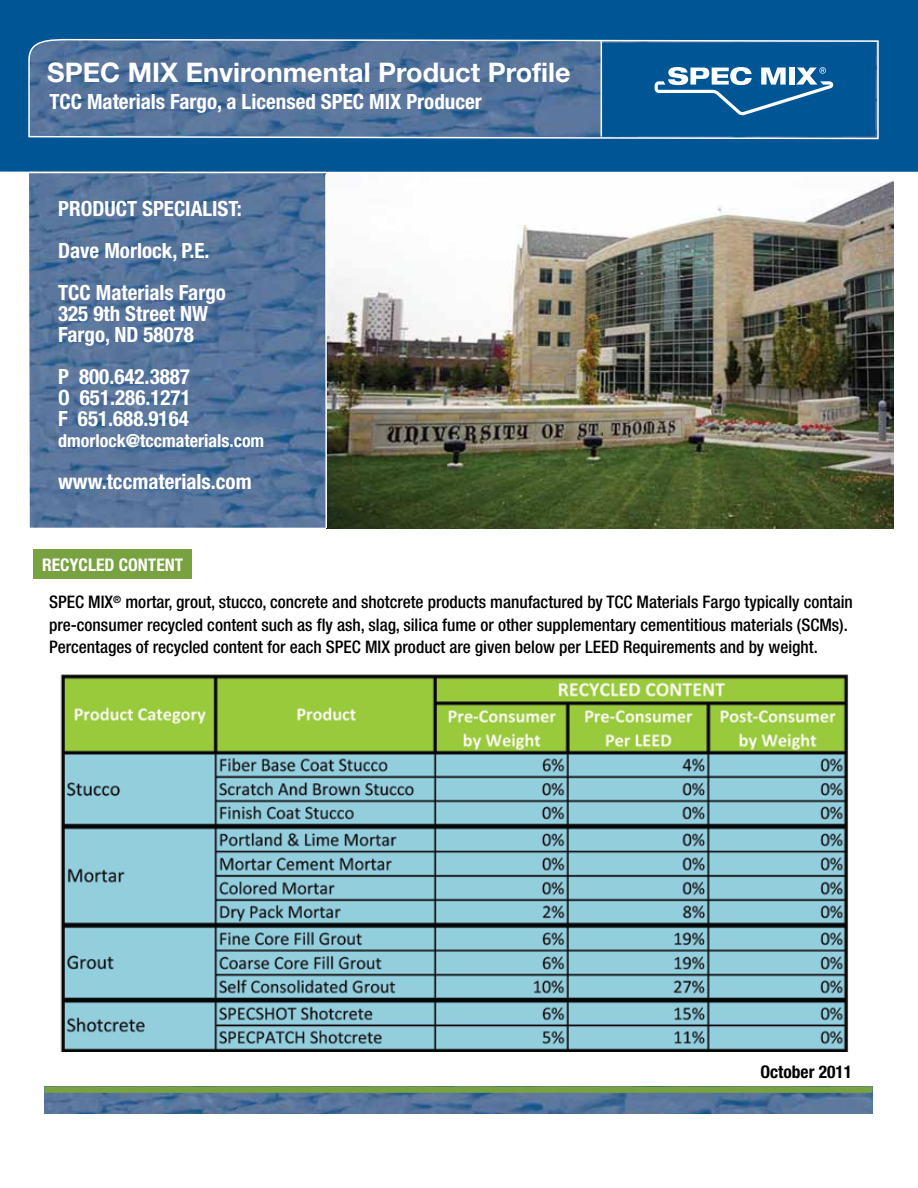
<style>
.page{position:relative;width:918px;height:1188px;background:#fff}
.page>*{position:absolute;margin:0;border:0;box-sizing:border-box;transform-origin:0 0}
.t1{font:700 27px "Helvetica Neue";color:#fff}
.t2{font:700 condensed 21px/21px "Helvetica Neue";color:#fff}
.t3{font:700 condensed 18px "Helvetica Neue";color:#fff}
.t4{font:700 condensed 17.55px "Helvetica Neue";color:#fff}
.t5{font:700 condensed 17.55px "Helvetica Neue";color:#000}
.t6{font:500 condensed 17.4px/22px "Helvetica Neue";color:#000}
</style>
<div class="page">
<div style="left:0;top:0;width:918px;height:172px;background:#005595"></div>
<div style="left:33px;top:549px;width:159px;height:30px;background:#77a23f"></div>
<svg style="left:28px;top:38px;width:851px;height:102px;background:#56779f"></svg>
<img style="left:29px;top:171px;width:297px;height:357px">
<img style="left:44px;top:1087px;width:828px;height:26px">
<div style="left:45px;top:1087px;width:827px;height:6px;background:#77a23f"></div>
<svg style="left:602px;top:42px;width:274px;height:94px;background:#16639d"></svg>
<hr style="left:601px;top:41px;width:1px;height:96px;background:#fff">
<img style="left:60px;top:674px;width:789px;height:378px">
<img style="left:327px;top:179px;width:567px;height:350px">
<hr style="left:0;top:172px;width:918px;height:1px;background:#fff">
<hr style="left:325px;top:174px;width:2px;height:354px;background:#fff">
<p class="t1" style="left:47px;top:55px;width:525px">SPEC MIX Environmental Product Profile</p>
<p class="t2" style="left:49px;top:91px;width:434px">TCC Materials Fargo, a Licensed SPEC MIX Producer</p>
<p class="t2" style="left:58px;top:187px;width:185px;line-height:42px">PRODUCT SPECIALIST:<br>Dave Morlock, P.E.<br>TCC Materials Fargo</p>
<p class="t2" style="left:58px;top:303px;width:151px">325 9th Street NW<br>Fargo, ND 58078</p>
<p class="t2" style="left:58px;top:366px;width:134px;text-align:justify">P 800.642.3887<br>O 651.286.1271<br>F 651.688.9164</p>
<p class="t3" style="left:58px;top:429px;width:208px">dmorlock@tccmaterials.com</p>
<p class="t2" style="left:58px;top:471px;width:195px">www.tccmaterials.com</p>
<p class="t4" style="left:42px;top:554px;width:143px">RECYCLED CONTENT</p>
<p class="t6" style="left:49px;top:591px;width:805px">SPEC MIX<sup>®</sup> mortar, grout, stucco, concrete and shotcrete products manufactured by TCC Materials Fargo typically contain pre-consumer recycled content such as fly ash, slag, silica fume or other supplementary cementitious materials (SCMs).<br>Percentages of recycled content for each SPEC MIX product are given below per LEED Requirements and by weight.</p>
<p class="t5" style="left:760px;top:1061px;width:93px">October 2011</p>
</div>
